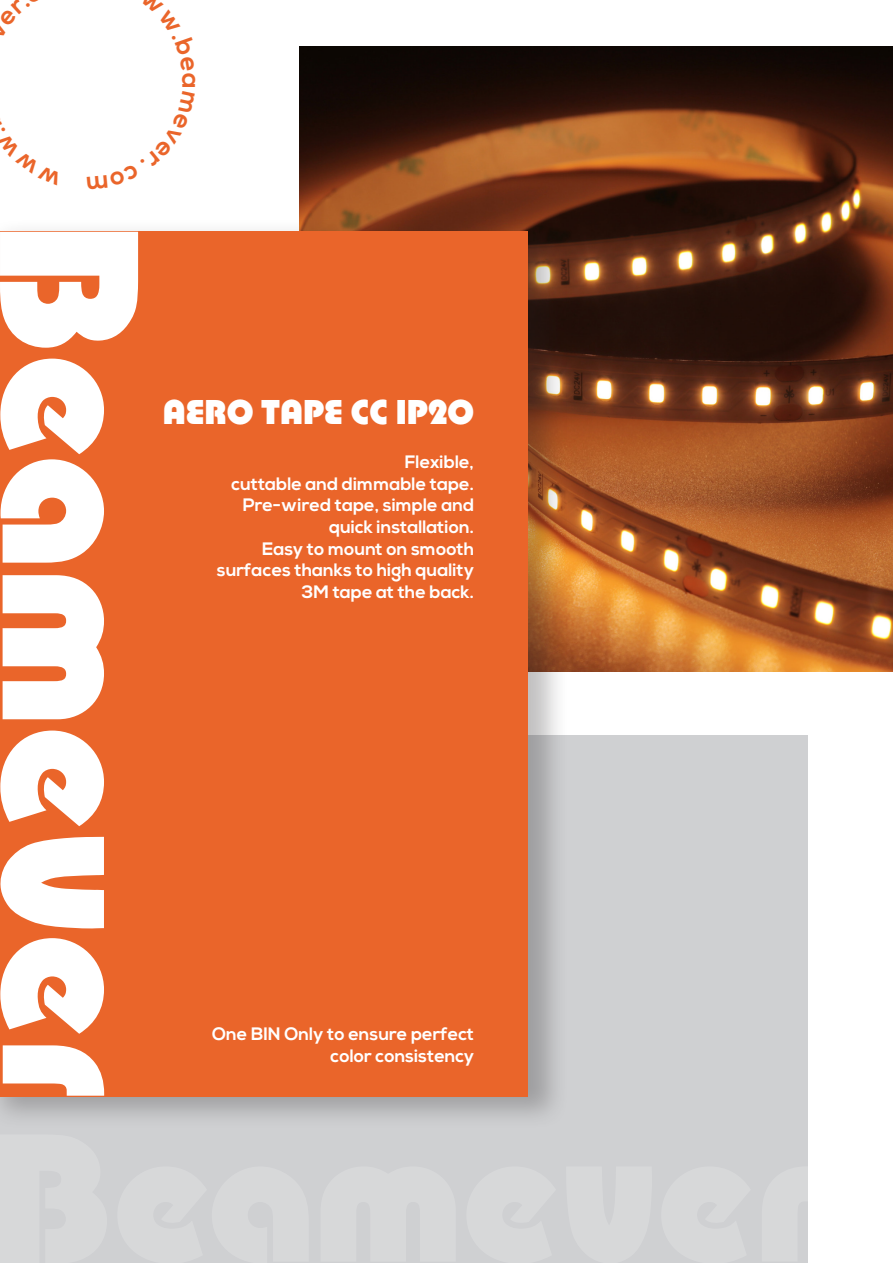
<style>
.page{position:relative;width:893px;height:1263px;background:#fff}
.page>*{position:absolute;margin:0;border:0;box-sizing:border-box;transform-origin:0 0}
.t1{font:36px "Pump Std";color:#fff}
.t2{font:700 25.5px "Nexa";color:#ea652a}
.t3{font:700 18px/21.6px "Nexa";color:#fff;text-align:right}
</style>
<div class="page">
<img style="left:300px;top:47px;width:593px;height:625px">
<div style="left:0;top:735px;width:808px;height:528px;background:#cfd0d2"></div>
<div style="left:0;top:218px;width:569px;height:912px;background:#231f20;opacity:.28"></div>
<div style="left:0;top:232px;width:527px;height:865px;background:#ea652a"></div>
<svg style="left:0;top:232px;width:138px;height:116px"></svg>
<svg style="left:3px;top:575px;width:101px;height:144px"></svg>
<svg style="left:3px;top:1045px;width:101px;height:51px"></svg>
<svg style="left:0;top:730px;width:104px;height:96px"></svg>
<svg style="left:0;top:359px;width:104px;height:204px"></svg>
<svg style="left:0;top:938px;width:104px;height:96px"></svg>
<svg style="left:0;top:837px;width:104px;height:91px"></svg>
<p class="t2" style="left:206px;top:73px;width:17px;rotate:90deg">a</p>
<p class="t1" style="left:163px;top:390px;width:313px">AERO TAPE CC IP20</p>
<p class="t3" style="left:405px;top:452px;width:71px">Flexible,</p>
<p class="t3" style="left:217px;top:473px;width:259px">cuttable and dimmable tape.<br>Pre-wired tape, simple and quick installation.<br>Easy to mount on smooth surfaces thanks to high quality<br>3M tape at the back.</p>
<p class="t3" style="left:212px;top:1024px;width:263px">One BIN Only to ensure perfect color consistency</p>
</div>
